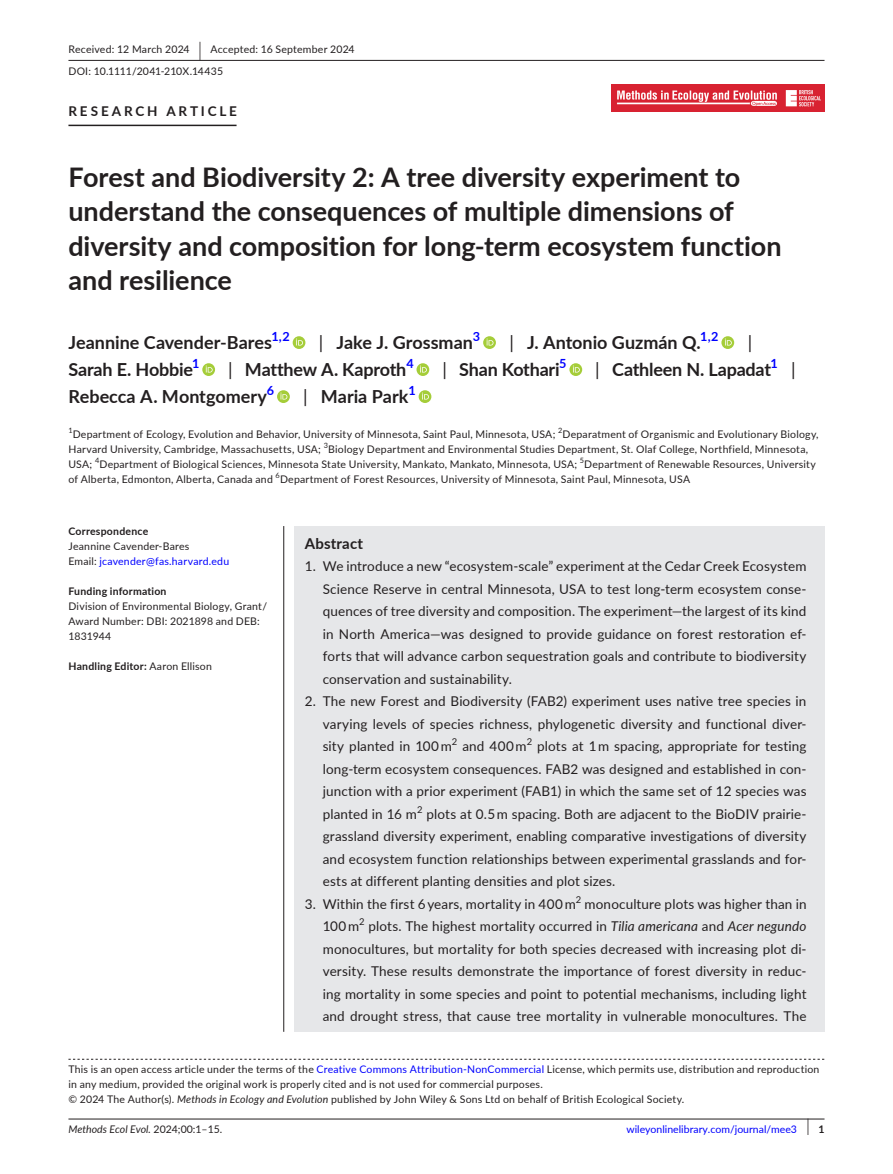
<style>
.page{position:relative;width:893px;height:1174px;background:#fff}
.page>*{position:absolute;margin:0;border:0;box-sizing:border-box;transform-origin:0 0}
.t1{font:700 27px/34.5px "Lato";color:#231f20}
.t2{font:700 18px "Lato";letter-spacing:-.005em;color:#231f20}
.t3{font:18px "Lato";color:#231f20}
.t4{font:700 15px "Lato";letter-spacing:.015em;color:#231f20}
.t5{font:13.5px/22.5px "Lato";letter-spacing:.01em;color:#231f20;text-align:justify}
.t6{font:700 13.5px "Lato";letter-spacing:.21em;color:#231f20}
.t7{font:700 12.6px "Lato";color:#00f}
.t8{font:10.5px/15px "Lato";letter-spacing:.02em;color:#231f20}
.t9{font:700 10.5px "Lato";letter-spacing:.02em;color:#231f20}
.t10{font:10.5px "Lato";color:#00f}
.t11{font:italic 10.5px "Lato";color:#231f20}
.t12{font:9.45px "Lato";color:#231f20}
.s1{font-size:19.65px}
.s2{font-weight:400}
.s3{color:#00f}
.s4{font-style:italic}
.s5{font-style:normal}
.s6{font-size:17.4px;color:#231f20}
.s7{font-weight:700;color:#231f20}
</style>
<div class="page">
<hr style="left:68px;top:1118px;width:756px;height:1px;background:#231f20">
<img style="left:612px;top:84px;width:212px;height:28px">
<hr style="left:68px;top:60px;width:756px;height:1px;background:#231f20">
<hr style="left:68px;top:125px;width:169px;height:1px;background:#231f20">
<svg style="left:293px;top:336px;width:12px;height:13px"></svg>
<svg style="left:296px;top:338px;width:7px;height:7px"></svg>
<svg style="left:483px;top:336px;width:13px;height:13px"></svg>
<svg style="left:487px;top:338px;width:6px;height:7px"></svg>
<svg style="left:721px;top:336px;width:13px;height:13px"></svg>
<svg style="left:725px;top:338px;width:7px;height:7px"></svg>
<svg style="left:202px;top:363px;width:13px;height:13px"></svg>
<svg style="left:206px;top:365px;width:7px;height:7px"></svg>
<svg style="left:416px;top:363px;width:13px;height:13px"></svg>
<svg style="left:420px;top:365px;width:7px;height:7px"></svg>
<svg style="left:569px;top:363px;width:13px;height:13px"></svg>
<svg style="left:573px;top:365px;width:7px;height:7px"></svg>
<svg style="left:277px;top:390px;width:13px;height:13px"></svg>
<svg style="left:280px;top:392px;width:7px;height:7px"></svg>
<svg style="left:419px;top:390px;width:12px;height:13px"></svg>
<svg style="left:422px;top:392px;width:7px;height:7px"></svg>
<div style="left:294px;top:526px;width:530px;height:505px;background:#e6e7e9"></div>
<hr style="left:283px;top:526px;width:1px;height:505px;background:#231f20">
<svg style="left:68px;top:1058px;width:756px;height:1px"></svg>
<p class="t8" style="left:68px;top:38px;width:288px;line-height:21.8px">Received: 12 March 2024 <span class="s1">|</span> Accepted: 16 September 2024<br>DOI: 10.1111/2041-210X.14435</p>
<p class="t6" style="left:68px;top:101px;width:170px">RESEARCH ARTICLE</p>
<h1 class="t1" style="left:68px;top:159px;width:715px">Forest and Biodiversity 2: A tree diversity experiment to understand the consequences of multiple dimensions of diversity and composition for long-term ecosystem function and resilience</h1>
<h2 class="t2" style="left:68px;top:329px;width:205px">Jeannine Cavender-Bares</h2>
<p class="t7" style="left:271px;top:327px;width:20px">1,2</p>
<h2 class="t2" style="left:319px;top:329px;width:156px"><span class="s2">|</span> Jake J. Grossman</h2>
<p class="t7" style="left:473px;top:327px;width:9px">3</p>
<h2 class="t2" style="left:509px;top:329px;width:193px"><span class="s2">|</span> J. Antonio Guzmán Q.</h2>
<p class="t7" style="left:700px;top:327px;width:20px">1,2</p>
<h2 class="t3" style="left:748px;top:329px;width:6px">|</h2>
<h2 class="t2" style="left:68px;top:356px;width:126px">Sarah E. Hobbie</h2>
<p class="t7" style="left:192px;top:354px;width:9px">1</p>
<h2 class="t2" style="left:228px;top:356px;width:180px"><span class="s2">|</span> Matthew A. Kaproth</h2>
<p class="t7" style="left:406px;top:354px;width:9px">4</p>
<h2 class="t2" style="left:442px;top:356px;width:119px"><span class="s2">|</span> Shan Kothari</h2>
<p class="t7" style="left:559px;top:354px;width:9px">5</p>
<h2 class="t2" style="left:595px;top:356px;width:177px"><span class="s2">|</span> Cathleen N. Lapadat</h2>
<p class="t7" style="left:771px;top:354px;width:9px">1</p>
<h2 class="t3" style="left:791px;top:356px;width:6px">|</h2>
<h2 class="t2" style="left:68px;top:383px;width:200px">Rebecca A. Montgomery</h2>
<p class="t7" style="left:267px;top:381px;width:9px">6</p>
<h2 class="t2" style="left:303px;top:383px;width:107px"><span class="s2">|</span> Maria Park</h2>
<p class="t7" style="left:408px;top:381px;width:9px">1</p>
<p class="t8" style="left:68px;top:426px;width:752px"><sup>1</sup>Department of Ecology, Evolution and Behavior, University of Minnesota, Saint Paul, Minnesota, USA; <sup>2</sup>Deparatment of Organismic and Evolutionary Biology, Harvard University, Cambridge, Massachusetts, USA; <sup>3</sup>Biology Department and Environmental Studies Department, St. Olaf College, Northfield, Minnesota, USA; <sup>4</sup>Department of Biological Sciences, Minnesota State University, Mankato, Mankato, Minnesota, USA; <sup>5</sup>Department of Renewable Resources, University of Alberta, Edmonton, Alberta, Canada and <sup>6</sup>Department of Forest Resources, University of Minnesota, Saint Paul, Minnesota, USA</p>
<p class="t9" style="left:68px;top:523px;width:81px">Correspondence</p>
<p class="t8" style="left:68px;top:538px;width:162px">Jeannine Cavender-Bares<br>Email: <span class="s3">jcavender@fas.harvard.edu</span></p>
<p class="t9" style="left:68px;top:583px;width:100px">Funding information</p>
<p class="t8" style="left:68px;top:598px;width:200px">Division of Environmental Biology, Grant/<br>Award Number: DBI: 2021898 and DEB:<br>1831944</p>
<p class="t9" style="left:68px;top:658px;width:145px">Handling Editor: <span class="s2">Aaron Ellison</span></p>
<p class="t4" style="left:305px;top:532px;width:60px">Abstract</p>
<p class="t5" style="left:323px;top:554px;width:485px;text-indent:-18px">1. We introduce a new “ecosystem-scale” experiment at the Cedar Creek Ecosystem Science Reserve in central Minnesota, USA to test long-term ecosystem conse&shy;quences of tree diversity and composition. The experiment—the largest of its kind in North America—was designed to provide guidance on forest restoration ef&shy;forts that will advance carbon sequestration goals and contribute to biodiversity conservation and sustainability.</p>
<p class="t5" style="left:323px;top:689px;width:485px;text-indent:-18px">2. The new Forest and Biodiversity (FAB2) experiment uses native tree species in varying levels of species richness, phylogenetic diversity and functional diver&shy;sity planted in 100 m</p>
<p class="t12" style="left:452px;top:735px;width:7px">2</p>
<p class="t5" style="left:462px;top:734px;width:66px">and 400 m</p>
<p class="t12" style="left:527px;top:735px;width:7px">2</p>
<p class="t5" style="left:323px;top:734px;width:485px;text-indent:214px">plots at 1 m spacing, appropriate for testing long-term ecosystem consequences. FAB2 was designed and established in con&shy;junction with a prior experiment (FAB1) in which the same set of 12 species was planted in 16 m</p>
<p class="t12" style="left:417px;top:802px;width:7px">2</p>
<p class="t5" style="left:323px;top:802px;width:485px;text-indent:104px">plots at 0.5 m spacing. Both are adjacent to the BioDIV prairie&shy;grassland diversity experiment, enabling comparative investigations of diversity and ecosystem function relationships between experimental grasslands and for&shy;ests at different planting densities and plot sizes.</p>
<p class="t5" style="left:305px;top:892px;width:273px">3. Within the first 6 years, mortality in 400 m</p>
<p class="t12" style="left:576px;top:892px;width:7px">2</p>
<p class="t5" style="left:585px;top:892px;width:223px">monoculture plots was higher than in</p>
<p class="t5" style="left:323px;top:914px;width:38px">100 m</p>
<p class="t12" style="left:359px;top:915px;width:7px">2</p>
<p class="t5" style="left:323px;top:914px;width:485px;text-indent:46px">plots. The highest mortality occurred in <span class="s4">Tilia americana</span> and <span class="s4">Acer negundo </span>monocultures, but mortality for both species decreased with increasing plot di&shy;versity. These results demonstrate the importance of forest diversity in reduc&shy;ing mortality in some species and point to potential mechanisms, including light and drought stress, that cause tree mortality in vulnerable monocultures. The</p>
<p class="t8" style="left:68px;top:1061px;width:752px">This is an open access article under the terms of the <span class="s3">Creative Commons Attribution-NonCommercial</span> License, which permits use, distribution and reproduction in any medium, provided the original work is properly cited and is not used for commercial purposes.<br>© 2024 The Author(s). <span class="s4">Methods in Ecology and Evolution</span> published by John Wiley &amp; Sons Ltd on behalf of British Ecological Society.</p>
<p class="t11" style="left:68px;top:1121px;width:155px">Methods Ecol Evol. <span class="s5">2024;00:1–15.</span></p>
<p class="t10" style="left:626px;top:1121px;width:200px">wileyonlinelibrary.com/journal/mee3 <span class="s6">|</span> <span class="s7">1</span></p>
</div>
